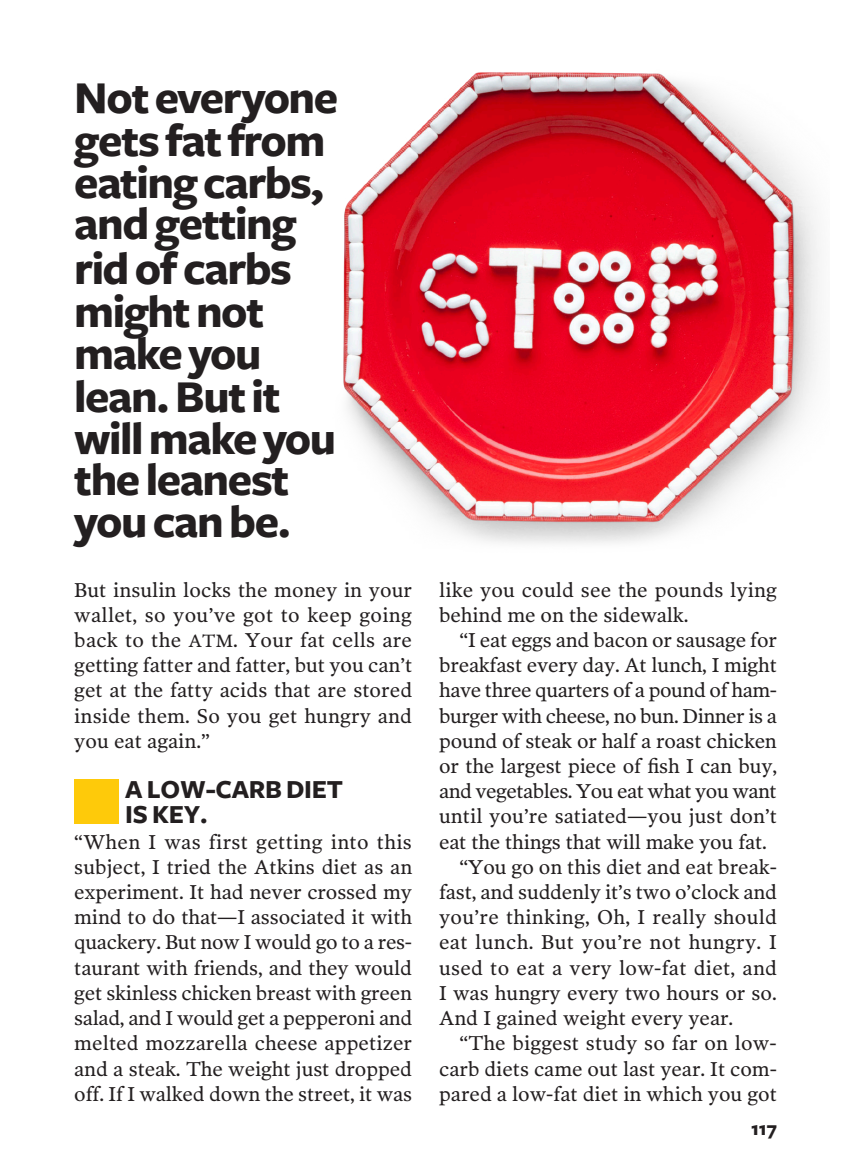
<style>
.page{position:relative;width:841px;height:1175px;background:#fff}
.page>*{position:absolute;margin:0;border:0;box-sizing:border-box;transform-origin:0 0}
.Well_Dek_FrtSansBld{font:700 47.25px/42.3px "Freight Sans";letter-spacing:-.03em;color:#231f20}
.Body_Txt_WELL_IND{font:700 27px/25.2px "Freight Sans";letter-spacing:-.01em;color:#231f20}
.Body_Txt_WELL_IND-2{font:20.25px/25.2px "Poynter OS Text Two L";color:#231f20;text-align:justify}
.t1{font:700 20.25px "Freight Sans";color:#231f20}
.s1{font-size:18px}
.s2{color:#feca0a}
</style>
<div class="page">
<img style="left:343px;top:72px;width:477px;height:471px">
<p class="Well_Dek_FrtSansBld" style="left:74px;top:78px;width:265px">Not everyone gets fat from eating carbs, and getting</p>
<p class="Well_Dek_FrtSansBld" style="left:74px;top:249px;width:263px">rid of carbs might not make you lean. But it will make you the leanest you can be.</p>
<p class="Body_Txt_WELL_IND-2" style="left:74px;top:576px;width:339px">But insulin locks the money in your wallet, so you’ve got to keep going back to the <span class="s1">ATM</span>. Your fat cells are getting fatter and fatter, but you can’t get at the fatty acids that are stored inside them. So you get hungry and you eat again.”</p>
<p class="Body_Txt_WELL_IND" style="left:125px;top:777px;width:219px;text-indent:-53px"><span class="s2">■</span> A LOW-CARB DIET<br>IS KEY.</p>
<p class="Body_Txt_WELL_IND-2" style="left:74px;top:828px;width:339px">“When I was first getting into this subject, I tried the Atkins diet as an experiment. It had never crossed my mind to do that—I associated it with quackery. But now I would go to a res&shy;taurant with friends, and they would get skinless chicken breast with green salad, and I would get a pepperoni and melted mozzarella cheese appetizer and a steak. The weight just dropped off. If I walked down the street, it was</p>
<p class="Body_Txt_WELL_IND-2" style="left:439px;top:576px;width:339px">like you could see the pounds lying behind me on the sidewalk.</p>
<p class="Body_Txt_WELL_IND-2" style="left:439px;top:627px;width:339px;text-indent:20px">“I eat eggs and bacon or sausage for breakfast every day. At lunch, I might have three quarters of a pound of ham&shy;burger with cheese, no bun. Dinner is a pound of steak or half a roast chicken or the largest piece of fish I can buy, and vegetables. You eat what you want until you’re satiated—you just don’t eat the things that will make you fat.</p>
<p class="Body_Txt_WELL_IND-2" style="left:439px;top:853px;width:339px;text-indent:20px">“You go on this diet and eat break&shy;fast, and suddenly it’s two o’clock and you’re thinking, Oh, I really should eat lunch. But you’re not hungry. I used to eat a very low-fat diet, and I was hungry every two hours or so.<br>And I gained weight every year.</p>
<p class="Body_Txt_WELL_IND-2" style="left:439px;top:1030px;width:339px;text-indent:20px">“The biggest study so far on low&shy;carb diets came out last year. It com&shy;pared a low-fat diet in which you got</p>
<p class="t1" style="left:750px;top:1117px;width:27px">117</p>
</div>
